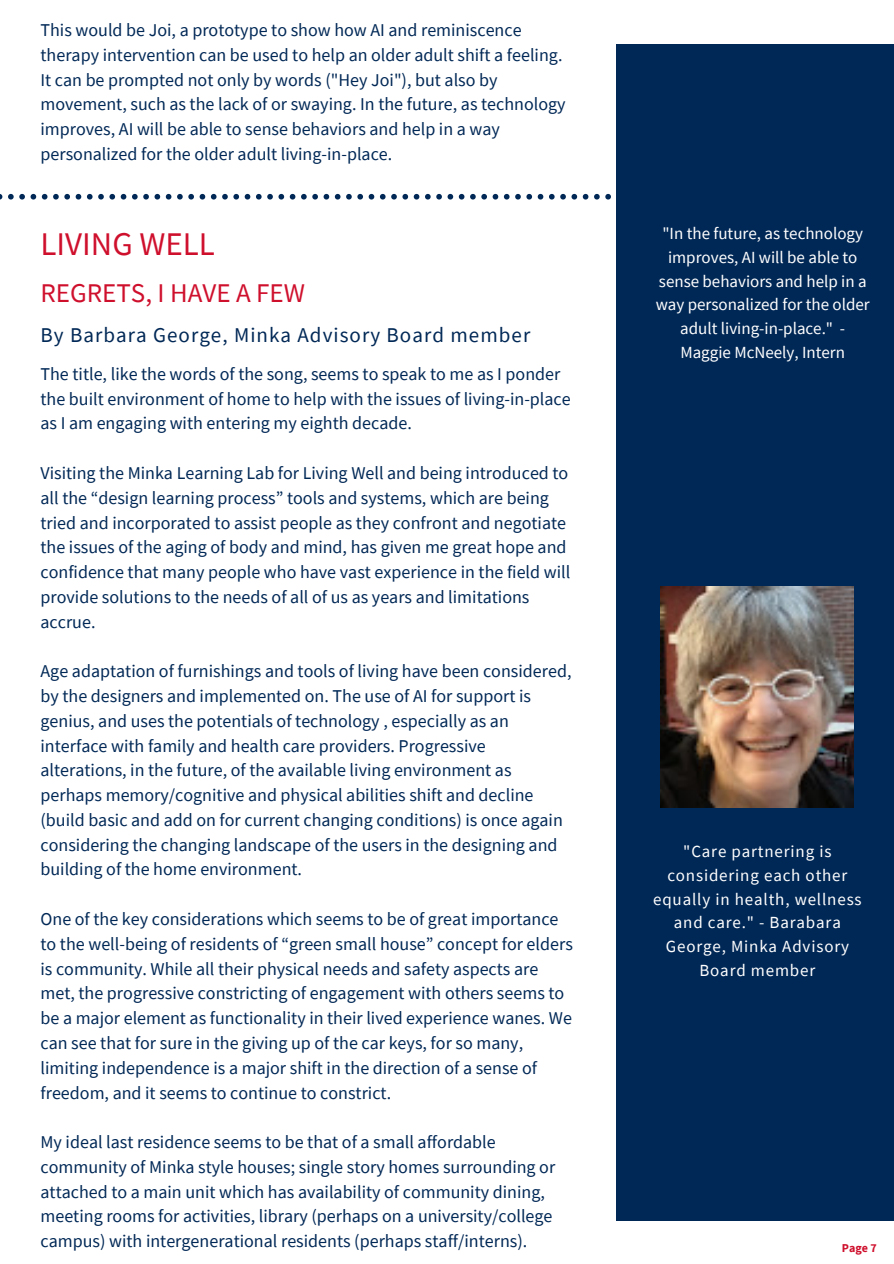
<style>
.page{position:relative;width:894px;height:1264px;background:#fff}
.page>*{position:absolute;margin:0;border:0;box-sizing:border-box;transform-origin:0 0}
.t1{font:33px "Source Sans Pro";color:#cf102d}
.t2{font:27px "Source Sans Pro";color:#cf102d}
.t3{font:21px "Source Sans Pro";letter-spacing:.05em;color:#002856}
.t4{font:18px/24.8px "Source Sans Pro";color:#002856}
.t5{font:16.95px/23.7px "Source Sans Pro";color:#fff;text-align:center}
.t6{font:16.95px/23.7px "Source Sans Pro";letter-spacing:.05em;color:#fff;text-align:center}
.t7{font:700 12px "Source Sans Pro";color:#cf102d}
</style>
<div class="page">
<div style="left:616px;top:44px;width:277px;height:1176px;background:#002856"></div>
<img style="left:660px;top:586px;width:193px;height:221px">
<svg style="left:0;top:194px;width:611px;height:5px"></svg>
<p class="t4" style="left:40px;top:17px;width:526px">This would be Joi, a prototype to show how AI and reminiscence therapy intervention can be used to help an older adult shift a feeling.<br>It can be prompted not only by words ("Hey Joi"), but also by movement, such as the lack of or swaying. In the future, as technology improves, AI will be able to sense behaviors and help in a way personalized for the older adult living-in-place.</p>
<p class="t1" style="left:40px;top:222px;width:176px">LIVING WELL</p>
<p class="t2" style="left:40px;top:275px;width:266px">REGRETS, I HAVE A FEW</p>
<p class="t3" style="left:40px;top:321px;width:491px">By Barbara George, Minka Advisory Board member</p>
<p class="t4" style="left:40px;top:361px;width:531px">The title, like the words of the song, seems to speak to me as I ponder the built environment of home to help with the issues of living-in-place as I am engaging with entering my eighth decade.</p>
<p class="t4" style="left:40px;top:460px;width:531px">Visiting the Minka Learning Lab for Living Well and being introduced to all the “design learning process” tools and systems, which are being tried and incorporated to assist people as they confront and negotiate the issues of the aging of body and mind, has given me great hope and confidence that many people who have vast experience in the field will provide solutions to the needs of all of us as years and limitations accrue.</p>
<p class="t4" style="left:40px;top:658px;width:532px">Age adaptation of furnishings and tools of living have been considered, by the designers and implemented on. The use of AI for support is genius, and uses the potentials of technology , especially as an interface with family and health care providers. Progressive alterations, in the future, of the available living environment as perhaps memory/cognitive and physical abilities shift and decline (build basic and add on for current changing conditions) is once again considering the changing landscape of the users in the designing and building of the home environment.</p>
<p class="t4" style="left:40px;top:906px;width:533px">One of the key considerations which seems to be of great importance to the well-being of residents of “green small house” concept for elders is community. While all their physical needs and safety aspects are met, the progressive constricting of engagement with others seems to be a major element as functionality in their lived experience wanes. We can see that for sure in the giving up of the car keys, for so many, limiting independence is a major shift in the direction of a sense of freedom, and it seems to continue to constrict.</p>
<p class="t4" style="left:40px;top:1129px;width:516px">My ideal last residence seems to be that of a small affordable community of Minka style houses; single story homes surrounding or attached to a main unit which has availability of community dining, meeting rooms for activities, library (perhaps on a university/college campus) with intergenerational residents (perhaps staff/interns).</p>
<p class="t5" style="left:655px;top:221px;width:215px">"In the future, as technology improves, AI will be able to sense behaviors and help in a way personalized for the older adult living-in-place." -<br>Maggie McNeely, Intern</p>
<p class="t6" style="left:653px;top:839px;width:210px">"Care partnering is considering each other equally in health, wellness and care." - Barabara<br>George, Minka Advisory<br>Board member</p>
<p class="t7" style="left:841px;top:1240px;width:36px">Page 7</p>
</div>
